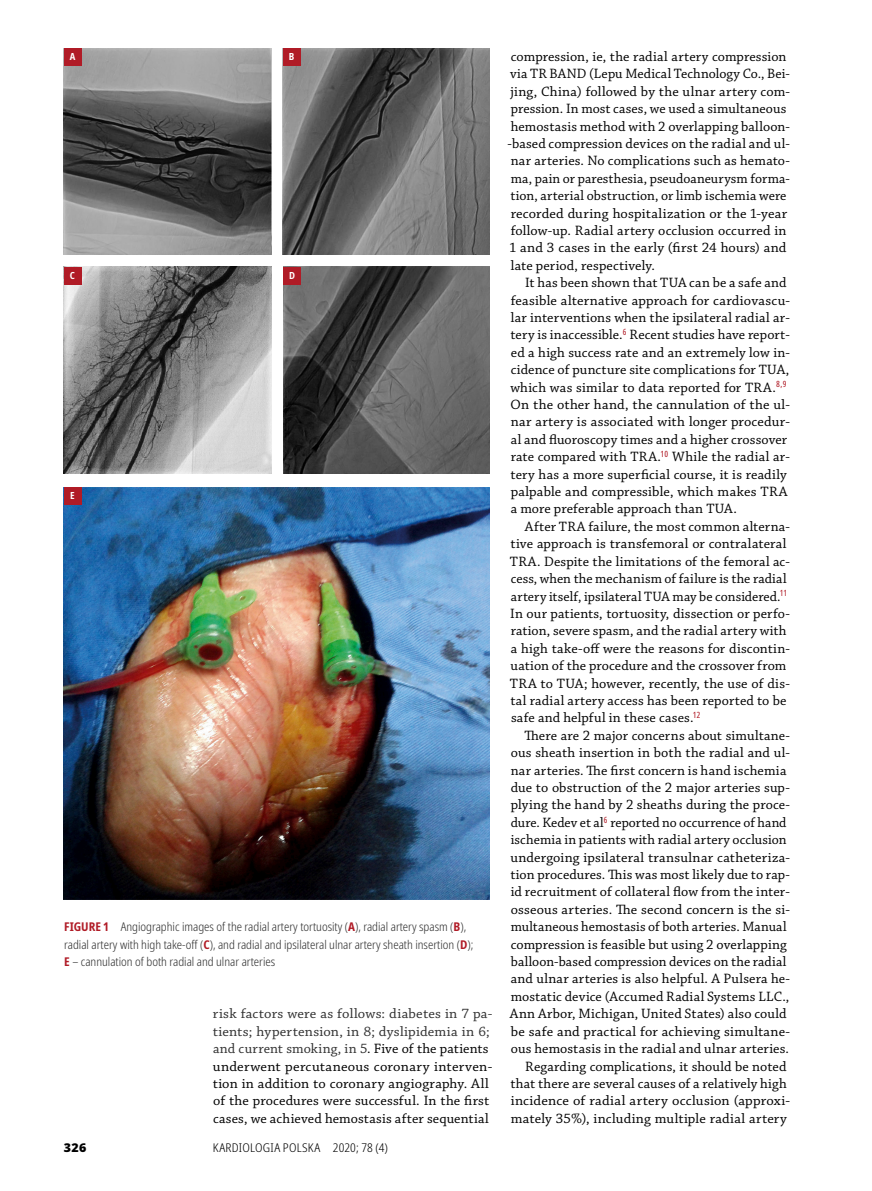
<style>
.page{position:relative;width:872px;height:1191px;background:#fff}
.page>*{position:absolute;margin:0;border:0;box-sizing:border-box;transform-origin:0 0}
.t1{font:14.25px/17.4px "Chaparral Pro MP";letter-spacing:.01em;color:#000}
.t2{font:300 condensed 12px/17.4px "Noto Sans";color:#303030}
.t3{font:300 condensed 12px "Noto Sans";letter-spacing:.015em;color:#000;scale:1.04 1}
.t4{font:900 12px "Noto Sans";color:#000;scale:1.04 1}
.t5{font:700 condensed 9.75px "Noto Sans";color:#fff}
.s1{font-weight:700;color:#b01b26}
.s2{color:#303030}
</style>
<div class="page">
<img style="left:64px;top:48px;width:207px;height:206px">
<img style="left:283px;top:48px;width:206px;height:206px">
<img style="left:64px;top:267px;width:207px;height:207px">
<img style="left:283px;top:267px;width:206px;height:207px">
<img style="left:64px;top:487px;width:425px;height:412px">
<div style="left:64px;top:48px;width:17px;height:17px;background:#b01b26"></div>
<div style="left:283px;top:48px;width:17px;height:17px;background:#b01b26"></div>
<div style="left:64px;top:267px;width:17px;height:17px;background:#b01b26"></div>
<div style="left:283px;top:267px;width:18px;height:17px;background:#b01b26"></div>
<div style="left:64px;top:487px;width:17px;height:17px;background:#b01b26"></div>
<p class="t5" style="left:70px;top:50px;width:7px">A</p>
<p class="t5" style="left:289px;top:50px;width:7px">B</p>
<p class="t5" style="left:70px;top:268px;width:7px">C</p>
<p class="t5" style="left:289px;top:268px;width:7px">D</p>
<p class="t5" style="left:70px;top:489px;width:6px">E</p>
<p class="t2" style="left:64px;top:918px;width:411px"><span class="s1">FIGURE 1</span> Angiographic images of the radial artery tortuosity (<span class="s1">A</span>), radial artery spasm (<span class="s1">B</span>), radial artery with high take‑off (<span class="s1">C</span>), and radial and ipsilateral ulnar artery sheath insertion (<span class="s1">D</span>);<br><span class="s1">E</span> – cannulation of both radial and ulnar arteries</p>
<p class="t1" style="left:213px;top:1005px;width:281px"><span class="s2">risk factors were as follows: diabetes in 7 pa‑ tients; hypertension, in 8; dyslipidemia in 6; and current smoking, in 5</span>. Five of the patients underwent percutaneous coronary interven‑ tion in addition to coronary angiography. All of the procedures were successful. In the first cases, we achieved hemostasis after sequential</p>
<p class="t4" style="left:64px;top:1138px;width:23px">326</p>
<p class="t3" style="left:213px;top:1139px;width:170px">KARDIOLOGIA POLSKA 2020; 78 (4)</p>
<p class="t1" style="left:507px;top:48px;width:284px">compression, ie, the radial artery compression via TR BAND (Lepu Medical Technology Co., Bei‑ jing, China) followed by the ulnar artery com‑ pression. In most cases, we used a simultaneous hemostasis method with 2 overlapping balloon-‑based compression devices on the radial and ul‑ nar arteries. No complications such as hemato‑ ma, pain or paresthesia, pseudoaneurysm forma‑ tion, arterial obstruction, or limb ischemia were recorded during hospitalization or the 1‑year follow‑up. Radial artery occlusion occurred in 1 and 3 cases in the early (first 24 hours) and late period, respectively.</p>
<p class="t1" style="left:510px;top:274px;width:281px;text-indent:15px">It has been shown that TUA can be a safe and feasible alternative approach for cardiovascu‑ lar interventions when the ipsilateral radial ar‑ tery is inaccessible.<sup>6</sup> Recent studies have report‑ ed a high success rate and an extremely low in‑ cidence of puncture site complications for TUA, which was similar to data reported for TRA.<sup>8,9<br></sup>On the other hand, the cannulation of the ul‑ nar artery is associated with longer procedur‑ al and fluoroscopy times and a higher crossover rate compared with TRA.<sup>10</sup> While the radial ar‑ tery has a more superficial course, it is readily palpable and compressible, which makes TRA a more preferable approach than TUA.</p>
<p class="t1" style="left:510px;top:518px;width:282px;text-indent:15px">After TRA failure, the most common alterna‑ tive approach is transfemoral or contralateral TRA. Despite the limitations of the femoral ac‑ cess, when the mechanism of failure is the radial artery itself, ipsilateral TUA may be considered.<sup>11<br></sup>In our patients, tortuosity, dissection or perfo‑ ration, severe spasm, and the radial artery with a high take‑off were the reasons for discontin‑ uation of the procedure and the crossover from TRA to TUA; however, recently, the use of dis‑ tal radial artery access has been reported to be safe and helpful in these cases.<sup>12</sup></p>
<p class="t1" style="left:510px;top:727px;width:282px;text-align:right">There are 2 major concerns about simultane‑ ous sheath insertion in both the radial and ul‑ nar arteries. The first concern is hand ischemia due to obstruction of the 2 major arteries sup‑ plying the hand by 2 sheaths during the proce‑ dure. Kedev et al<sup>6</sup> reported no occurrence of hand ischemia in patients with radial artery occlusion undergoing ipsilateral transulnar catheteriza‑ tion procedures. This was most likely due to rap‑ id recruitment of collateral flow from the inter‑ osseous arteries. The second concern is the si‑ multaneous hemostasis of both arteries. Manual compression is feasible but using 2 overlapping balloon‑based compression devices on the radial and ulnar arteries is also helpful. A Pulsera he‑ mostatic device (Accumed Radial Systems LLC., Ann Arbor, Michigan, United States) also could be safe and practical for achieving simultane‑ ous hemostasis in the radial and ulnar arteries.<br>Regarding complications, it should be noted that there are several causes of a relatively high incidence of radial artery occlusion (approxi‑ mately 35%), including multiple radial artery</p>
</div>
